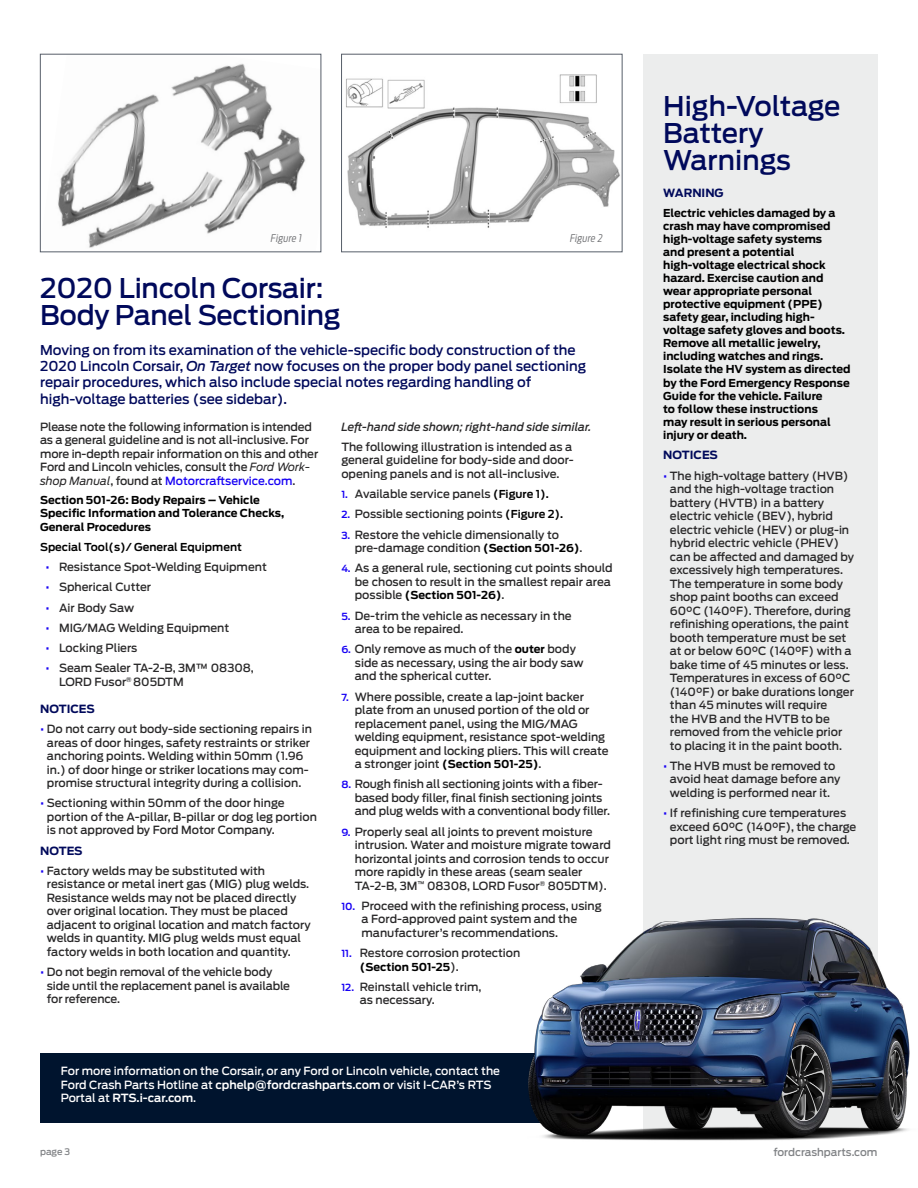
<style>
.page{position:relative;width:918px;height:1188px;background:#fff}
.page>*{position:absolute;margin:0;border:0;box-sizing:border-box;transform-origin:0 0}
.t1{font:500 27px/27px "Ford Antenna";letter-spacing:-.01em;color:#00095b}
.t2{font:500 13.5px/16.2px "Ford Antenna";color:#00095b}
.t3{font:500 11.25px/13.5px "Ford Antenna";color:#292829}
.t4{font:500 11.25px/13.5px "Ford Antenna";color:#fff}
.t5{font:italic 500 11.25px "Ford Antenna";color:#292829}
.t6{font:700 11.25px "Ford Antenna";color:#00095b}
.t7{font:700 10.8px/13px "Ford Antenna";color:#000}
.t8{font:600 10.8px "Ford Antenna";color:#000}
.t9{font:500 10.5px "Ford Antenna";color:#808285}
.t10{font:italic 300 10.5px "Ford Antenna Cond";letter-spacing:.02em;color:#6d6e71}
.t11{font:500 9px "Ford Antenna";color:#808285}
.s1{font-style:italic}
.s2{font-weight:400;font-style:italic}
.s3{color:#1700f4}
.s4{font-size:11.7px;color:#1700f4}
.s5{font-weight:600;font-size:9.75px;color:#1700f4}
.s6{font-weight:600;font-size:10.8px;color:#000}
.s7{font-weight:700;font-size:10.8px;color:#000}
.s8{font-weight:500;font-size:11.25px;color:#292829}
.s9{font-weight:600}
</style>
<div class="page">
<img style="left:58px;top:63px;width:248px;height:185px">
<div style="left:40px;top:54px;width:281px;height:198px;border:1px solid #575e69"></div>
<img style="left:346px;top:75px;width:274px;height:153px">
<div style="left:341px;top:54px;width:281px;height:198px;border:1px solid #575e69"></div>
<div style="left:40px;top:1053px;width:552px;height:69px;background:#00142e"></div>
<div style="left:643px;top:54px;width:235px;height:1080px;background:#eceded"></div>
<img style="left:395px;top:918px;width:515px;height:223px">
<p class="t10" style="left:271px;top:229px;width:32px">Figure 1</p>
<p class="t10" style="left:570px;top:229px;width:34px">Figure 2</p>
<h1 class="t1" style="left:40px;top:272px;width:302px">2020 Lincoln Corsair:<br>Body Panel Sectioning</h1>
<p class="t2" style="left:40px;top:341px;width:548px">Moving on from its examination of the vehicle-specific body construction of the 2020 Lincoln Corsair, <span class="s1">On Target</span> now focuses on the proper body panel sectioning repair procedures, which also include special notes regarding handling of high-voltage batteries (see sidebar).</p>
<p class="t3" style="left:40px;top:419px;width:280px">Please note the following information is intended as a general guideline and is not all-inclusive. For more in-depth repair information on this and other Ford and Lincoln vehicles, consult the <span class="s2">Ford Work&shy;shop Manual</span>, found at <span class="s3">Motorcraftservice.com</span>.</p>
<p class="t7" style="left:40px;top:493px;width:246px">Section 501-26: Body Repairs – Vehicle<br>Specific Information and Tolerance Checks,<br>General Procedures</p>
<p class="t8" style="left:40px;top:537px;width:203px">Special Tool(s)/ General Equipment</p>
<p class="t3" style="left:46px;top:559px;width:223px"><span class="s4">•</span> Resistance Spot-Welding Equipment</p>
<p class="t3" style="left:46px;top:579px;width:107px"><span class="s4">•</span> Spherical Cutter</p>
<p class="t3" style="left:46px;top:599px;width:90px"><span class="s4">•</span> Air Body Saw</p>
<p class="t3" style="left:46px;top:620px;width:185px"><span class="s4">•</span> MIG/MAG Welding Equipment</p>
<p class="t3" style="left:46px;top:640px;width:93px"><span class="s4">•</span> Locking Pliers</p>
<p class="t3" style="left:59px;top:660px;width:196px;text-indent:-14px"><span class="s4">•</span> Seam Sealer TA-2-B, 3M™ 08308,<br>LORD Fusor<sup>®</sup> 805DTM</p>
<p class="t6" style="left:40px;top:699px;width:56px">NOTICES</p>
<p class="t3" style="left:40px;top:721px;width:273px;text-align:center"><span class="s4">•</span> Do not carry out body-side sectioning repairs in areas of door hinges, safety restraints or striker anchoring points. Welding within 50mm (1.96 in.) of door hinge or striker locations may com&shy;promise structural integrity during a collision.</p>
<p class="t3" style="left:47px;top:795px;width:272px;text-indent:-7px"><span class="s4">•</span> Sectioning within 50mm of the door hinge portion of the A-pillar, B-pillar or dog leg portion is not approved by Ford Motor Company.</p>
<p class="t6" style="left:40px;top:840px;width:44px">NOTES</p>
<p class="t3" style="left:47px;top:863px;width:265px;text-indent:-7px"><span class="s4">•</span> Factory welds may be substituted with resistance or metal inert gas (MIG) plug welds.<br>Resistance welds may not be placed directly over original location. They must be placed adjacent to original location and match factory welds in quantity. MIG plug welds must equal factory welds in both location and quantity.</p>
<p class="t3" style="left:47px;top:964px;width:245px;text-indent:-7px"><span class="s4">•</span> Do not begin removal of the vehicle body side until the replacement panel is available for reference.</p>
<p class="t5" style="left:341px;top:417px;width:252px">Left-hand side shown; right-hand side similar.</p>
<p class="t3" style="left:341px;top:439px;width:234px">The following illustration is intended as a general guideline for body-side and door&shy;opening panels and is not all-inclusive.</p>
<p class="t3" style="left:341px;top:486px;width:209px"><span class="s5">1.</span> Available service panels <span class="s6">(Figure 1).</span></p>
<p class="t3" style="left:341px;top:506px;width:223px"><span class="s5">2.</span> Possible sectioning points <span class="s6">(Figure 2).</span></p>
<p class="t3" style="left:355px;top:527px;width:229px;text-indent:-14px"><span class="s5">3.</span> Restore the vehicle dimensionally to pre-damage condition <span class="s7">(Section 501-26)</span>.</p>
<p class="t3" style="left:341px;top:560px;width:273px;text-align:right"><span class="s5">4.</span> As a general rule, sectioning cut points should be chosen to result in the smallest repair area</p>
<p class="t7" style="left:355px;top:588px;width:151px"><span class="s8">possible</span> (Section 501-26)<span class="s8">.</span></p>
<p class="t3" style="left:355px;top:608px;width:218px;text-indent:-14px"><span class="s5">5.</span> De-trim the vehicle as necessary in the area to be repaired.</p>
<p class="t3" style="left:355px;top:641px;width:230px;text-indent:-14px"><span class="s5">6.</span> Only remove as much of the <span class="s7">outer</span> body side as necessary, using the air body saw and the spherical cutter.</p>
<p class="t3" style="left:355px;top:689px;width:255px;text-indent:-14px"><span class="s5">7.</span> Where possible, create a lap-joint backer plate from an unused portion of the old or replacement panel, using the MIG/MAG welding equipment, resistance spot-welding equipment and locking pliers. This will create a stronger joint <span class="s7">(Section 501-25)</span>.</p>
<p class="t3" style="left:355px;top:776px;width:257px;text-indent:-14px"><span class="s5">8.</span> Rough finish all sectioning joints with a fiber&shy;based body filler, final finish sectioning joints and plug welds with a conventional body filler.</p>
<p class="t3" style="left:355px;top:824px;width:258px;text-indent:-14px"><span class="s5">9.</span> Properly seal all joints to prevent moisture intrusion. Water and moisture migrate toward horizontal joints and corrosion tends to occur more rapidly in these areas (seam sealer TA-2-B, 3M<sup>™</sup> 08308, LORD Fusor<sup>®</sup> 805DTM).</p>
<p class="t3" style="left:362px;top:898px;width:242px;text-indent:-20px"><span class="s5">10.</span> Proceed with the refinishing process, using a Ford-approved paint system and the manufacturer’s recommendations.</p>
<p class="t3" style="left:341px;top:945px;width:181px"><span class="s5">11.</span> Restore corrosion protection</p>
<p class="t7" style="left:360px;top:959px;width:100px">(Section 501-25<span class="s8">).</span></p>
<p class="t3" style="left:360px;top:979px;width:123px;text-indent:-19px"><span class="s5">12.</span> Reinstall vehicle trim, as necessary.</p>
<p class="t4" style="left:61px;top:1063px;width:441px">For more information on the Corsair, or any Ford or Lincoln vehicle, contact the<br>Ford Crash Parts Hotline at <span class="s9">cphelp@fordcrashparts.com</span> or visit I-CAR’s RTS<br>Portal at <span class="s9">RTS.i-car.com</span>.</p>
<h1 class="t1" style="left:663px;top:90px;width:179px">High-Voltage<br>Battery<br>Warnings</h1>
<p class="t6" style="left:663px;top:183px;width:62px">WARNING</p>
<p class="t7" style="left:663px;top:205px;width:189px">Electric vehicles damaged by a crash may have compromised high-voltage safety systems<br>and present a potential high-voltage electrical shock hazard. Exercise caution and wear appropriate personal protective equipment (PPE) safety gear, including high&shy;voltage safety gloves and boots.<br>Remove all metallic jewelry, including watches and rings.<br>Isolate the HV system as directed by the Ford Emergency Response<br>Guide for the vehicle. Failure<br>to follow these instructions<br>may result in serious personal injury or death.</p>
<p class="t6" style="left:663px;top:445px;width:56px">NOTICES</p>
<p class="t3" style="left:670px;top:468px;width:186px;text-indent:-7px"><span class="s4">•</span> The high-voltage battery (HVB) and the high-voltage traction battery (HVTB) in a battery electric vehicle (BEV), hybrid electric vehicle (HEV) or plug-in hybrid electric vehicle (PHEV) can be affected and damaged by excessively high temperatures.<br>The temperature in some body shop paint booths can exceed<br>60°C (140°F). Therefore, during refinishing operations, the paint booth temperature must be set at or below 60°C (140°F) with a bake time of 45 minutes or less.<br>Temperatures in excess of 60°C (140°F) or bake durations longer than 45 minutes will require<br>the HVB and the HVTB to be removed from the vehicle prior to placing it in the paint booth.</p>
<p class="t3" style="left:670px;top:758px;width:172px;text-indent:-7px"><span class="s4">•</span> The HVB must be removed to avoid heat damage before any welding is performed near it.</p>
<p class="t3" style="left:670px;top:805px;width:188px;text-indent:-7px"><span class="s4">•</span> If refinishing cure temperatures exceed 60°C (140°F), the charge port light ring must be removed.</p>
<p class="t11" style="left:40px;top:1144px;width:32px">page 3</p>
<p class="t9" style="left:773px;top:1143px;width:106px">fordcrashparts.com</p>
</div>
